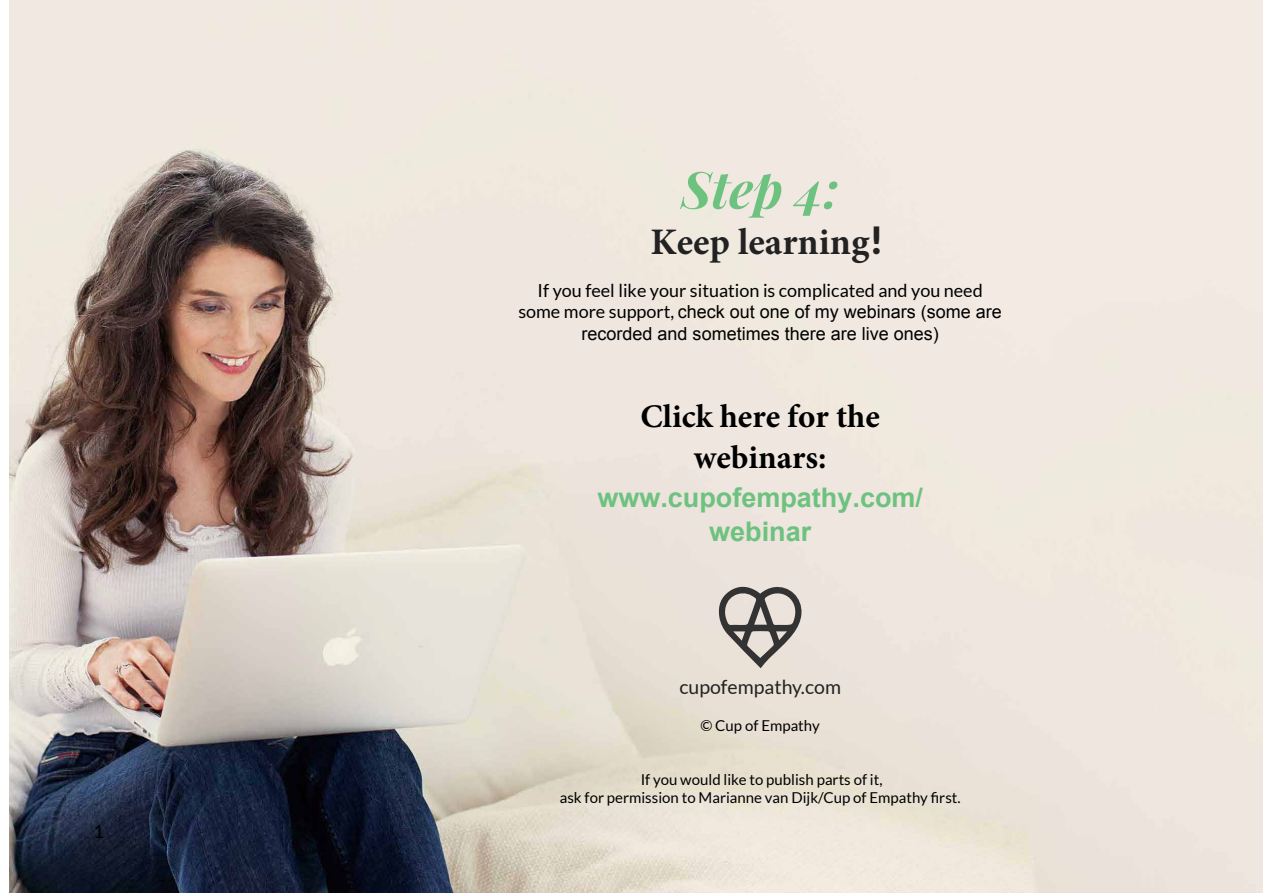
<style>
.page{position:relative;width:1263px;height:893px;background:#fff}
.page>*{position:absolute;margin:0;border:0;box-sizing:border-box;transform-origin:0 0}
.t1{font:italic 700 51px "Playfair Display";color:#6dc280}
.t2{font:700 37.5px "Minion Pro";color:#222223}
.t3{font:700 33px/41.5px "Minion Pro";color:#000;text-align:center}
.t4{font:700 27px/34px "Arial";color:#6dc280;text-align:center}
.t5{font:19.5px "Lato";color:#222223}
.t6{font:18px/21.3px "Arial";color:#000;text-align:center}
.t7{font:18px "Lato";color:#000}
.t8{font:15px/18px "Lato";color:#000;text-align:center}
.s1{font-family:"Lato";font-weight:900}
.s2{font-family:"Lato"}
</style>
<div class="page">
<img style="left:10px;top:0;width:1253px;height:893px">
<svg style="left:718px;top:585px;width:84px;height:83px;background:#aca6a1"></svg>
<p class="t7" style="left:94px;top:822px;width:12px">1</p>
<h1 class="t1" style="left:681px;top:154px;width:159px">Step 4:</h1>
<h2 class="t2" style="left:650px;top:215px;width:235px">Keep learning<span class="s1">!</span></h2>
<p class="t7" style="left:538px;top:280px;width:447px">If you feel like your situation is complicated and you need</p>
<p class="t6" style="left:518px;top:302px;width:485px"><span class="s2">some more support,</span> check out one of my webinars (some are recorded and sometimes there are live ones)</p>
<h3 class="t3" style="left:641px;top:395px;width:241px">Click here for the webinars:</h3>
<h3 class="t4" style="left:597px;top:481px;width:327px">www.cupofempathy.com/ webinar</h3>
<h3 class="t5" style="left:679px;top:676px;width:163px">cupofempathy.com</h3>
<p class="t8" style="left:700px;top:716px;width:121px">© Cup of Empathy</p>
<p class="t8" style="left:560px;top:770px;width:402px">If you would like to publish parts of it,<br>ask for permission to Marianne van Dijk/Cup of Empathy first.</p>
</div>
